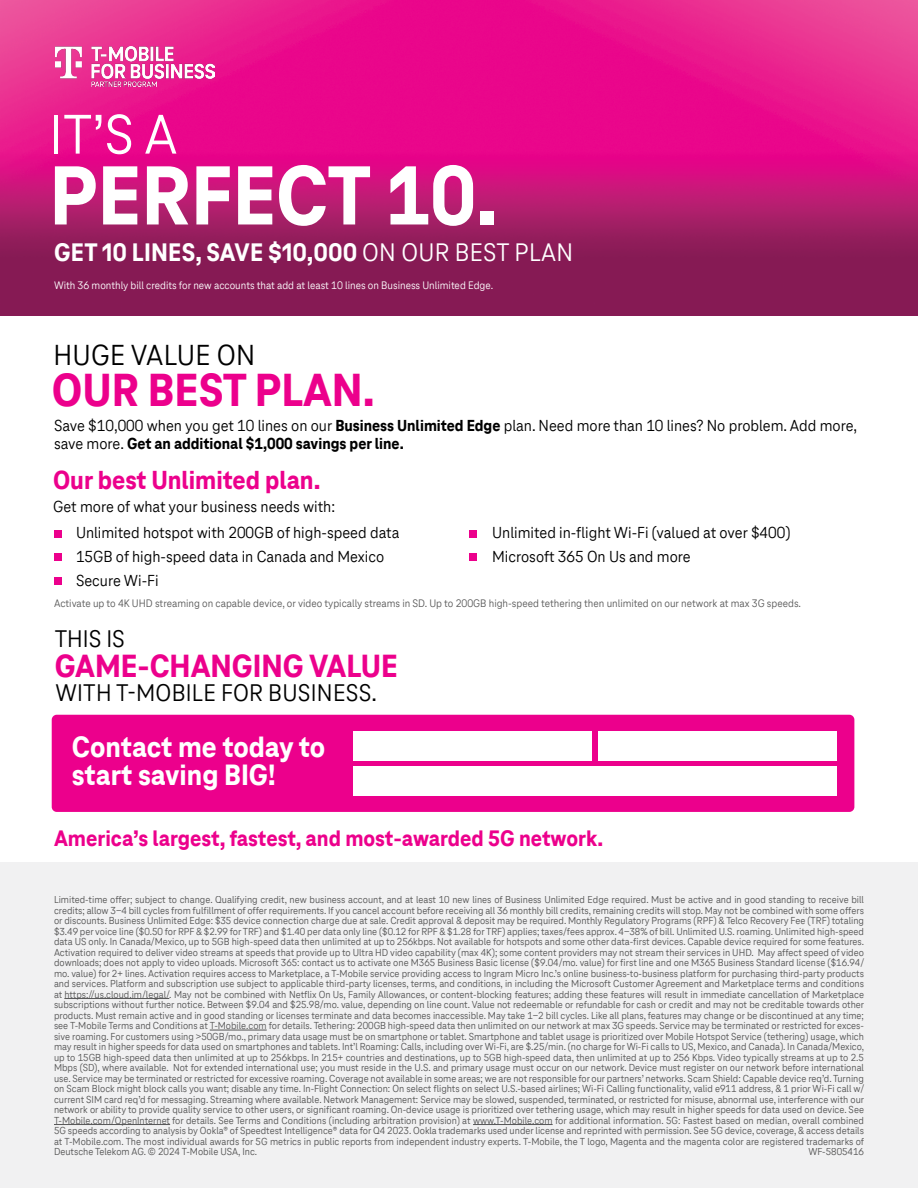
<style>
.page{position:relative;width:918px;height:1188px;background:#fff}
.page>*{position:absolute;margin:0;border:0;box-sizing:border-box;transform-origin:0 0}
.t1{font:800 87px "Tele Neo Office";color:#fff}
.t2{font:58.05px "Tele Neo Office";color:#fff}
.t3{font:800 48px "Tele Neo Office";color:#ec008c}
.t4{font:800 33.15px "Tele Neo Office";color:#ec008c}
.t5{font:800 30.45px/27.9px "Tele Neo Office";color:#fff}
.t6{font:30px "Tele Neo Office";letter-spacing:.01em;color:#000}
.t7{font:800 27px "Tele Neo Office";color:#ec008c}
.t8{font:800 26.25px "Tele Neo Office";letter-spacing:.01em;color:#fff}
.t9{font:24.9px/53.8px "Tele Neo Office";letter-spacing:.01em;color:#000}
.t10{font:800 23.25px "Tele Neo Office";color:#ec008c}
.t11{font:16.5px/24px "Tele Neo Office";color:#000}
.t12{font:11.25px "Tele Neo Office";color:#000}
.t13{font:11.25px "Tele Neo Office";color:#fff}
.t14{font:10.5px/10.5px "Tele Neo Office";color:#000;text-align:justify}
.s1{font-weight:400}
.s2{font-weight:800}
</style>
<div class="page">
<img style="left:0;top:0;width:918px;height:315px">
<div style="left:55px;top:530px;width:7px;height:7px;background:#ec008c"></div>
<div style="left:55px;top:554px;width:7px;height:7px;background:#ec008c"></div>
<div style="left:55px;top:578px;width:7px;height:7px;background:#ec008c"></div>
<div style="left:52px;top:715px;width:802px;height:97px;background:#ec008c;border-radius:5px"></div>
<div style="left:353px;top:731px;width:239px;height:29px;background:#fff"></div>
<div style="left:598px;top:731px;width:239px;height:29px;background:#fff"></div>
<div style="left:353px;top:766px;width:484px;height:30px;background:#fff"></div>
<div style="left:0;top:863px;width:918px;height:325px;background:#f1f1f2"></div>
<hr style="left:64px;top:998px;width:105px;height:1px;background:#000">
<hr style="left:210px;top:1030px;width:57px;height:1px;background:#000">
<hr style="left:54px;top:1124px;width:116px;height:1px;background:#000">
<hr style="left:473px;top:1124px;width:80px;height:1px;background:#000">
<div style="left:470px;top:530px;width:7px;height:7px;background:#ec008c"></div>
<div style="left:470px;top:554px;width:7px;height:7px;background:#ec008c"></div>
<img style="left:55px;top:46px;width:160px;height:41px">
<h2 class="t2" style="left:49px;top:102px;width:130px">IT’S A</h2>
<h1 class="t1" style="left:49px;top:147px;width:450px">PERFECT 10.</h1>
<h3 class="t8" style="left:54px;top:238px;width:520px">GET 10 LINES, SAVE $10,000 <span class="s1">ON OUR BEST PLAN</span></h3>
<p class="t13" style="left:54px;top:279px;width:441px">With 36 monthly bill credits for new accounts that add at least 10 lines on Business Unlimited Edge.</p>
<h3 class="t6" style="left:53px;top:339px;width:203px">HUGE VALUE ON</h3>
<h3 class="t3" style="left:52px;top:364px;width:325px">OUR BEST PLAN.</h3>
<h3 class="t11" style="left:54px;top:417px;width:805px;line-height:18px">Save $10,000 when you get 10 lines on our <span class="s2">Business Unlimited Edge</span> plan. Need more than 10 lines? No problem. Add more, save more. <span class="s2">Get an additional $1,000 savings per line.</span></h3>
<h3 class="t7" style="left:53px;top:465px;width:269px">Our best Unlimited plan.</h3>
<h3 class="t11" style="left:76px;top:494px;width:325px;line-height:26.1px;text-indent:-23px">Get more of what your business needs with:<br>Unlimited hotspot with 200GB of high-speed data</h3>
<h3 class="t11" style="left:76px;top:545px;width:310px">15GB of high-speed data in Canada and Mexico<br>Secure Wi-Fi</h3>
<h3 class="t11" style="left:492px;top:521px;width:300px">Unlimited in-flight Wi-Fi (valued at over $400)<br>Microsoft 365 On Us and more</h3>
<p class="t12" style="left:54px;top:597px;width:749px">Activate up to 4K UHD streaming on capable device, or video typically streams in SD. Up to 200GB high-speed tethering then unlimited on our network at max 3G speeds.</p>
<h3 class="t9" style="left:55px;top:613px;width:324px">THIS IS<br>WITH T-MOBILE FOR BUSINESS.</h3>
<h3 class="t4" style="left:55px;top:647px;width:345px">GAME-CHANGING VALUE</h3>
<h3 class="t5" style="left:72px;top:733px;width:255px">Contact me today to start saving BIG!</h3>
<h3 class="t10" style="left:54px;top:825px;width:551px">America’s largest, fastest, and most-awarded 5G network.</h3>
<p class="t14" style="left:54px;top:895px;width:812px">Limited-time offer; subject to change. Qualifying credit, new business account, and at least 10 new lines of Business Unlimited Edge required. Must be active and in good standing to receive bill credits; allow 3-4 bill cycles from fulfillment of offer requirements. If you cancel account before receiving all 36 monthly bill credits, remaining credits will stop. May not be combined with some offers or discounts. Business Unlimited Edge: $35 device connection charge due at sale. Credit approval &amp; deposit may be required. Monthly Regulatory Programs (RPF) &amp; Telco Recovery Fee (TRF) totaling $3.49 per voice line ($0.50 for RPF &amp; $2.99 for TRF) and $1.40 per data only line ($0.12 for RPF &amp; $1.28 for TRF) applies; taxes/fees approx. 4-38% of bill. Unlimited U.S. roaming. Unlimited high-speed data US only. In Canada/Mexico, up to 5GB high-speed data then unlimited at up to 256kbps. Not available for hotspots and some other data-first devices. Capable device required for some features.<br>Activation required to deliver video streams at speeds that provide up to Ultra HD video capability (max 4K); some content providers may not stream their services in UHD. May affect speed of video downloads; does not apply to video uploads. Microsoft 365: contact us to activate one M365 Business Basic license ($9.04/mo. value) for first line and one M365 Business Standard license ($16.94/ mo. value) for 2+ lines. Activation requires access to Marketplace, a T-Mobile service providing access to Ingram Micro Inc.’s online business-to-business platform for purchasing third-party products and services. Platform and subscription use subject to applicable third-party licenses, terms, and conditions, in including the Microsoft Customer Agreement and Marketplace terms and conditions at https://us.cloud.im/legal/. May not be combined with Netflix On Us, Family Allowances, or content-blocking features; adding these features will result in immediate cancellation of Marketplace subscriptions without further notice. Between $9.04 and $25.98/mo. value, depending on line count. Value not redeemable or refundable for cash or credit and may not be creditable towards other products. Must remain active and in good standing or licenses terminate and data becomes inaccessible. May take 1-2 bill cycles. Like all plans, features may change or be discontinued at any time; see T-Mobile Terms and Conditions at T-Mobile.com for details. Tethering: 200GB high-speed data then unlimited on our network at max 3G speeds. Service may be terminated or restricted for exces&shy;sive roaming. For customers using &gt;50GB/mo., primary data usage must be on smartphone or tablet. Smartphone and tablet usage is prioritized over Mobile Hotspot Service (tethering) usage, which may result in higher speeds for data used on smartphones and tablets. Int’l Roaming: Calls, including over Wi-Fi, are $.25/min. (no charge for Wi-Fi calls to US, Mexico, and Canada). In Canada/Mexico, up to 15GB high-speed data then unlimited at up to 256kbps. In 215+ countries and destinations, up to 5GB high-speed data, then unlimited at up to 256 Kbps. Video typically streams at up to 2.5<br>Mbps (SD), where available. Not for extended international use; you must reside in the U.S. and primary usage must occur on our network. Device must register on our network before international use. Service may be terminated or restricted for excessive roaming. Coverage not available in some areas; we are not responsible for our partners’ networks. Scam Shield: Capable device req’d. Turning on Scam Block might block calls you want; disable any time. In-Flight Connection: On select flights on select U.S.-based airlines; Wi-Fi Calling functionality, valid e911 address, &amp; 1 prior Wi-Fi call w/ current SIM card req’d for messaging. Streaming where available. Network Management: Service may be slowed, suspended, terminated, or restricted for misuse, abnormal use, interference with our network or ability to provide quality service to other users, or significant roaming. On-device usage is prioritized over tethering usage, which may result in higher speeds for data used on device. See T-Mobile.com/OpenInternet for details. See Terms and Conditions (including arbitration provision) at www.T-Mobile.com for additional information. 5G: Fastest based on median, overall combined 5G speeds according to analysis by Ookla® of Speedtest Intelligence® data for Q4 2023. Ookla trademarks used under license and reprinted with permission. See 5G device, coverage, &amp; access details at T-Mobile.com. The most individual awards for 5G metrics in public reports from independent industry experts. T-Mobile, the T logo, Magenta and the magenta color are registered trademarks of Deutsche Telekom AG. © 2024 T-Mobile USA, Inc.</p>
<p class="t14" style="left:808px;top:1147px;width:57px">WF-5805416</p>
</div>
